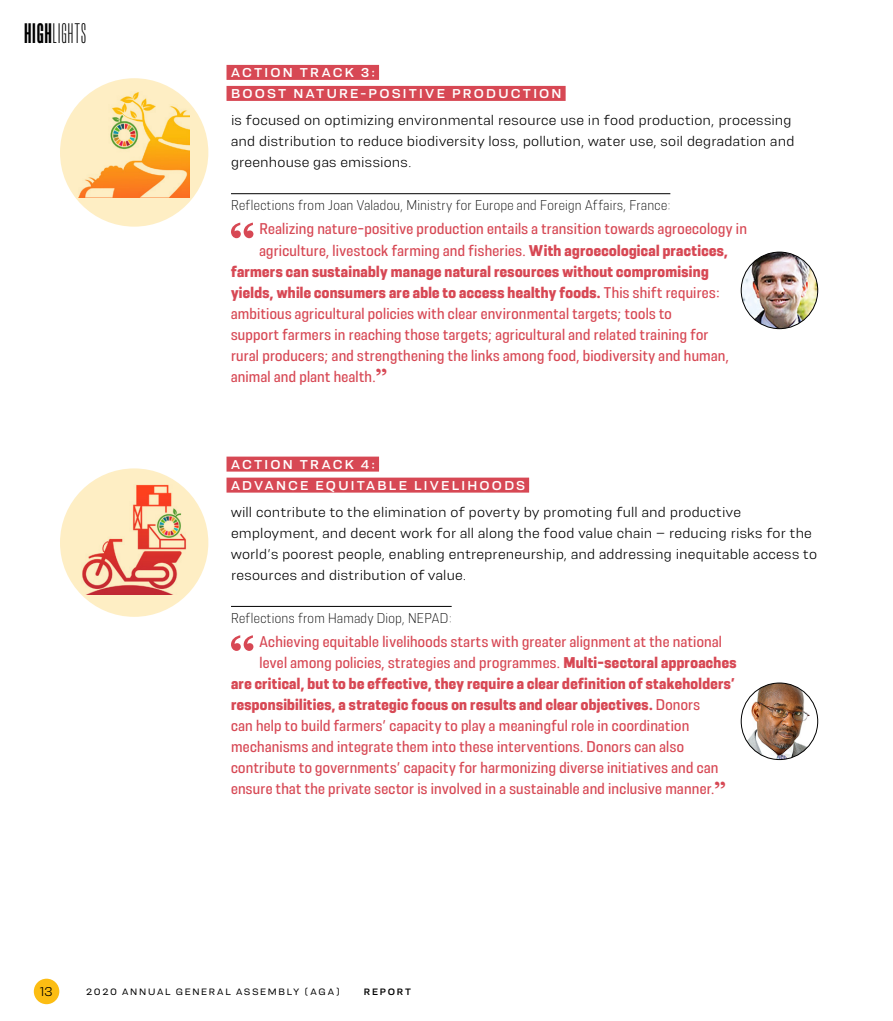
<style>
.page{position:relative;width:893px;height:1021px;background:#fff}
.page>*{position:absolute;margin:0;border:0;box-sizing:border-box;transform-origin:0 0}
.Smaller_Text{font:57px "Clarendon";color:#d74854}
.t1{font:30px "Resolve Light Cm";letter-spacing:.035em;color:#000}
.Smaller_Text-2{font:16.5px "Resolve Regular Nrw";letter-spacing:.02em;color:#d74854}
.Smaller_Text-3{font:16.5px "Resolve Extrabold Nrw";letter-spacing:.02em;color:#d74854}
.text{font:300 15px/21px "Resolve";letter-spacing:.01em;color:#000}
.Smaller_Text-4{font:15px "Resolve Light Nrw";letter-spacing:.02em;color:#000}
.subhead_red_bar{font:13.5px "Resolve";letter-spacing:.165em;color:#fff}
.t2{font:300 13.5px "Resolve";color:#000}
.t3{font:300 9.75px "Resolve";letter-spacing:.175em;color:#000}
.t4{font:9.75px "Resolve";letter-spacing:.175em;color:#000}
.s1{font-family:"Resolve Extrabold Cm"}
.s2{font-family:"Resolve Extrabold Nrw"}
.s3{font-family:"Resolve Regular Nrw"}
.s4{font-family:"Clarendon";font-size:25.5px}
</style>
<div class="page">
<div style="left:34px;top:978px;width:25px;height:26px;background:#fcbd13;border-radius:50%"></div>
<div style="left:226px;top:65px;width:153px;height:15px;background:#d74854"></div>
<div style="left:226px;top:86px;width:340px;height:15px;background:#d74854"></div>
<hr style="left:231px;top:193px;width:439px;height:1px;background:#000">
<div style="left:226px;top:456px;width:153px;height:15px;background:#d74854"></div>
<div style="left:226px;top:477px;width:303px;height:15px;background:#d74854"></div>
<hr style="left:231px;top:606px;width:221px;height:1px;background:#000">
<div style="left:60px;top:468px;width:148px;height:149px;background:#feeec4;border-radius:50%"></div>
<img style="left:82px;top:484px;width:105px;height:110px">
<div style="left:60px;top:78px;width:148px;height:149px;background:#feeec4;border-radius:50%"></div>
<img style="left:78px;top:92px;width:112px;height:105px">
<img style="left:741px;top:252px;width:77px;height:76px;border-radius:38px">
<div style="left:741px;top:252px;width:77px;height:77px;border:1px solid #000;border-radius:50%"></div>
<img style="left:745px;top:684px;width:73px;height:75px">
<div style="left:741px;top:682px;width:77px;height:77px;border:1px solid #000;border-radius:50%"></div>
<h2 class="t1" style="left:24px;top:19px;width:63px"><span class="s1">HIGH</span>LIGHTS</h2>
<p class="subhead_red_bar" style="left:231px;top:65px;width:146px">ACTION TRACK 3:</p>
<p class="subhead_red_bar" style="left:231px;top:86px;width:332px">BOOST NATURE-POSITIVE PRODUCTION</p>
<p class="text" style="left:231px;top:109px;width:565px">is focused on optimizing environmental resource use in food production, processing and distribution to reduce biodiversity loss, pollution, water use, soil degradation and greenhouse gas emissions.</p>
<p class="Smaller_Text-4" style="left:231px;top:197px;width:441px">Reflections from Joan Valadou, Ministry for Europe and Foreign Affairs, France:</p>
<p class="Smaller_Text" style="left:230px;top:209px;width:27px">“</p>
<p class="Smaller_Text-2" style="left:259px;top:220px;width:489px">Realizing nature-positive production entails a transition towards agroecology in</p>
<p class="Smaller_Text-2" style="left:259px;top:241px;width:470px">agriculture, livestock farming and fisheries. <span class="s2">With agroecological practices,</span></p>
<p class="Smaller_Text-3" style="left:231px;top:262px;width:479px">farmers can sustainably manage natural resources without compromising</p>
<p class="Smaller_Text-3" style="left:231px;top:283px;width:490px">yields, while consumers are able to access healthy foods. <span class="s3">This shift requires:</span></p>
<p class="Smaller_Text-2" style="left:231px;top:304px;width:442px">ambitious agricultural policies with clear environmental targets; tools to</p>
<p class="Smaller_Text-2" style="left:231px;top:325px;width:479px">support farmers in reaching those targets; agricultural and related training for</p>
<p class="Smaller_Text-2" style="left:231px;top:346px;width:499px">rural producers; and strengthening the links among food, biodiversity and human,</p>
<p class="Smaller_Text-2" style="left:231px;top:367px;width:158px">animal and plant health.<span class="s4">”</span></p>
<p class="subhead_red_bar" style="left:231px;top:456px;width:146px">ACTION TRACK 4:</p>
<p class="subhead_red_bar" style="left:231px;top:477px;width:296px">ADVANCE EQUITABLE LIVELIHOODS</p>
<p class="text" style="left:231px;top:501px;width:587px">will contribute to the elimination of poverty by promoting full and productive employment, and decent work for all along the food value chain – reducing risks for the world’s poorest people, enabling entrepreneurship, and addressing inequitable access to resources and distribution of value.</p>
<p class="Smaller_Text-4" style="left:231px;top:610px;width:222px">Reflections from Hamady Diop, NEPAD:</p>
<p class="Smaller_Text" style="left:230px;top:621px;width:27px">“</p>
<p class="Smaller_Text-2" style="left:259px;top:633px;width:464px">Achieving equitable livelihoods starts with greater alignment at the national</p>
<p class="Smaller_Text-2" style="left:259px;top:654px;width:479px">level among policies, strategies and programmes. <span class="s2">Multi-sectoral approaches</span></p>
<p class="Smaller_Text-3" style="left:231px;top:674px;width:505px">are critical, but to be effective, they require a clear definition of stakeholders’</p>
<p class="Smaller_Text-3" style="left:231px;top:695px;width:471px">responsibilities, a strategic focus on results and clear objectives. <span class="s3">Donors</span></p>
<p class="Smaller_Text-2" style="left:231px;top:717px;width:460px">can help to build farmers’ capacity to play a meaningful role in coordination</p>
<p class="Smaller_Text-2" style="left:231px;top:738px;width:454px">mechanisms and integrate them into these interventions. Donors can also</p>
<p class="Smaller_Text-2" style="left:231px;top:759px;width:489px">contribute to governments’ capacity for harmonizing diverse initiatives and can</p>
<p class="Smaller_Text-2" style="left:231px;top:780px;width:496px">ensure that the private sector is involved in a sustainable and inclusive manner.<span class="s4">”</span></p>
<p class="t2" style="left:40px;top:983px;width:14px">13</p>
<p class="t3" style="left:87px;top:986px;width:255px">2020 ANNUAL GENERAL ASSEMBLY (AGA)</p>
<p class="t4" style="left:364px;top:986px;width:49px">REPORT</p>
</div>
